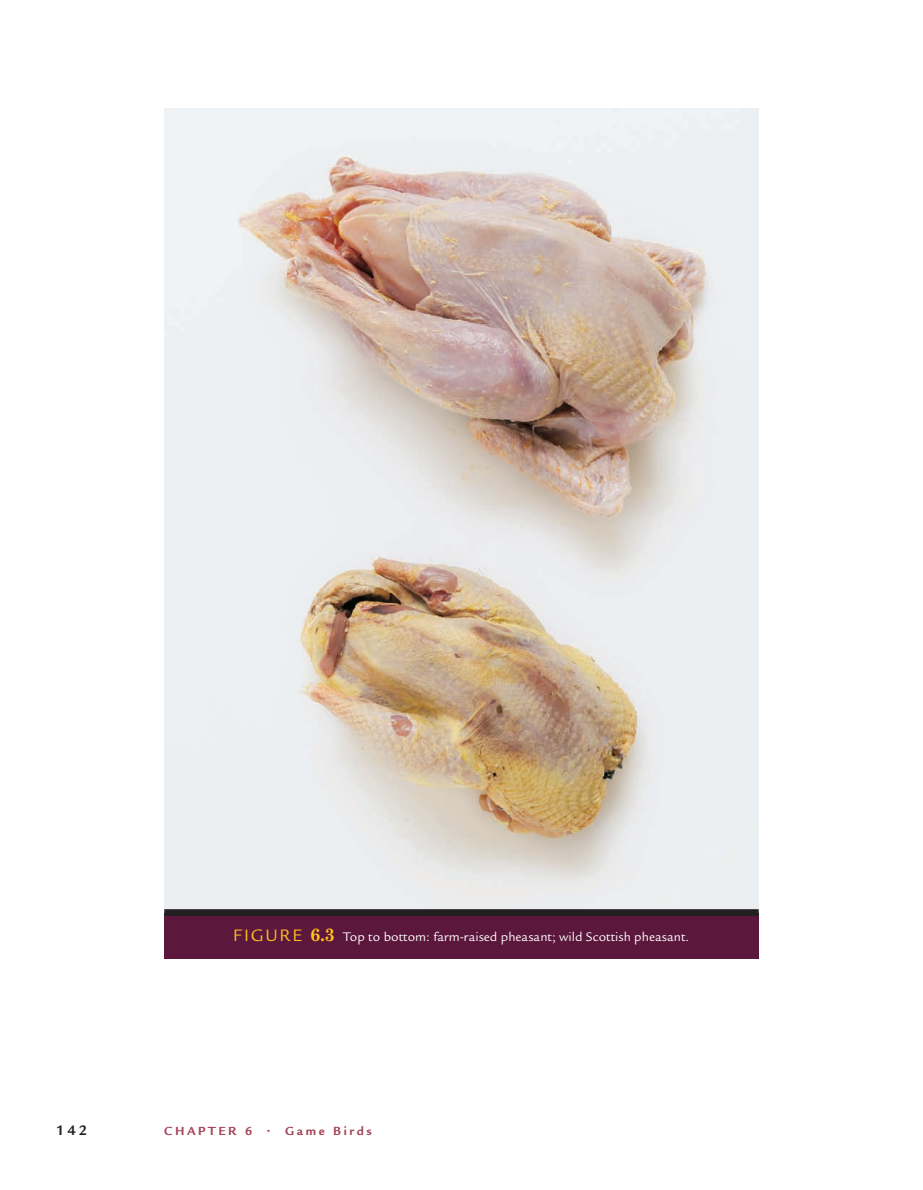
<style>
.page{position:relative;width:923px;height:1190px;background:#fff}
.page>*{position:absolute;margin:0;border:0;box-sizing:border-box;transform-origin:0 0}
.t1{font:700 15px "Legacy Sans Std";color:#231f20}
.t2{font:13.5px "Legacy Sans Std";color:#fff}
.t3{font:700 12.75px "Legacy Sans Std";letter-spacing:.2em;color:#a3425a}
.s1{font-size:18px;color:#fec21d}
.s2{font-family:"Century Schoolbook Std";font-weight:700;font-size:18px;color:#fec21d}
</style>
<div class="page">
<img style="left:164px;top:109px;width:594px;height:800px">
<div style="left:164px;top:913px;width:594px;height:45px;background:#5c173c"></div>
<svg style="left:164px;top:909px;width:594px;height:4px;background:#2c2829"></svg>
<hr style="left:164px;top:913px;width:594px;height:2px;background:#231f20">
<p class="t2" style="left:233px;top:931px;width:457px"><span class="s1">FIGURE</span> <span class="s2">6.3</span> Top to bottom: farm-raised pheasant; wild Scottish pheasant.</p>
<p class="t1" style="left:56px;top:1124px;width:33px">142</p>
<p class="t3" style="left:164px;top:1126px;width:209px">CHAPTER 6 • Game Birds</p>
</div>
